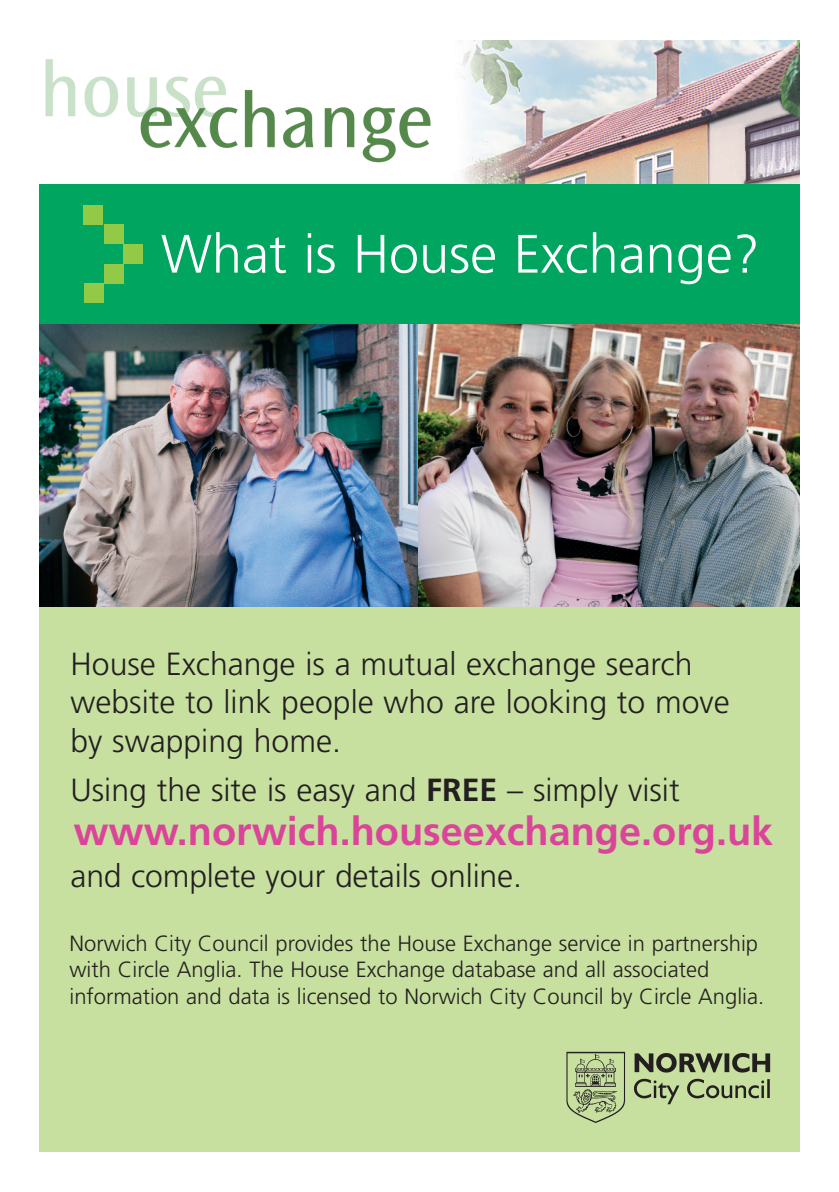
<style>
.page{position:relative;width:839px;height:1192px;background:#fff}
.page>*{position:absolute;margin:0;border:0;box-sizing:border-box;transform-origin:0 0}
.t1{font:300 54px "Frutiger";color:#fff}
.t2{font:700 39.6px "Frutiger";color:#da4599}
.t3{font:300 32px/38.4px "Frutiger";color:#231f20}
.t4{font:300 22px/26.4px "Frutiger";color:#231f20}
.s1{font-weight:700}
</style>
<div class="page">
<img style="left:39px;top:40px;width:761px;height:1112px">
<h1 class="t1" style="left:161px;top:232px;width:600px">What is House Exchange?</h1>
<h3 class="t3" style="left:70px;top:647px;width:660px">House Exchange is a mutual exchange search website to link people who are looking to move by swapping home.</h3>
<h3 class="t3" style="left:70px;top:773px;width:610px">Using the site is easy and <span class="s1">FREE</span> – simply visit</h3>
<h2 class="t2" style="left:73px;top:816px;width:701px">www.norwich.houseexchange.org.uk</h2>
<h3 class="t3" style="left:70px;top:859px;width:453px">and complete your details online.</h3>
<p class="t4" style="left:69px;top:932px;width:696px">Norwich City Council provides the House Exchange service in partnership with Circle Anglia. The House Exchange database and all associated information and data is licensed to Norwich City Council by Circle Anglia.</p>
</div>
